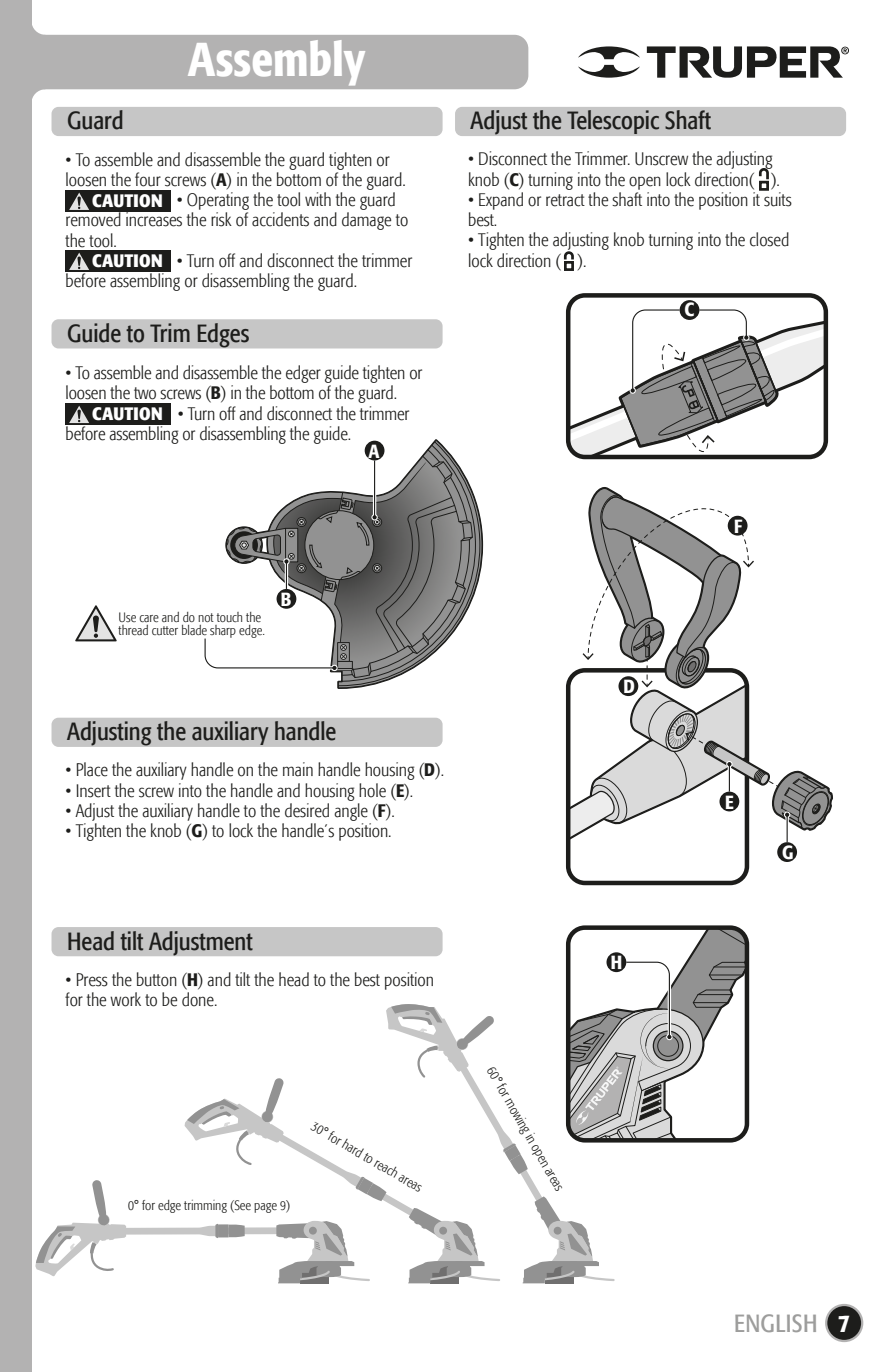
<style>
.page{position:relative;width:893px;height:1372px;background:#fff}
.page>*{position:absolute;margin:0;border:0;box-sizing:border-box;transform-origin:0 0}
.t1{font:500 condensed 47.25px "Formata";color:#fff}
.t2{font:condensed 24.75px "Formata";color:#1d1d1b}
.t3{font:condensed 24.75px "Formata";letter-spacing:.02em;color:#9d9d9c}
.t4{font:500 condensed 24.75px "Formata";color:#fff}
.t5{font:500 condensed 18.9px "Formata";color:#fff}
.t6{font:300 condensed 18px/20.2px "Formata";color:#1d1d1b}
.t7{font:700 condensed 18px "Formata";letter-spacing:.01em;color:#fff}
.t8{font:300 condensed 13.5px/13.5px "Formata";color:#1d1d1b}
.s1{font-weight:500}
</style>
<div class="page">
<div style="left:0;top:0;width:31px;height:1371px;background:#b3b2b2"></div>
<div style="left:31px;top:35px;width:497px;height:54px;background:#b3b2b2;border-radius:14px"></div>
<svg style="left:31px;top:21px;width:14px;height:82px"></svg>
<div style="left:52px;top:717px;width:391px;height:30px;background:#c6c6c6;border-radius:7px"></div>
<div style="left:52px;top:107px;width:391px;height:29px;background:#c6c6c6;border-radius:7px"></div>
<div style="left:52px;top:319px;width:391px;height:29px;background:#c6c6c6;border-radius:7px"></div>
<div style="left:455px;top:107px;width:391px;height:29px;background:#c6c6c6;border-radius:7px"></div>
<div style="left:566px;top:293px;width:262px;height:166px;border:4px solid #1d1d1b;border-radius:17px"></div>
<div style="left:566px;top:668px;width:183px;height:217px;border:4px solid #1d1d1b;border-radius:17px"></div>
<div style="left:826px;top:1304px;width:36px;height:36px;background:#1d1d1b;border-radius:50%"></div>
<div style="left:825px;top:1303px;width:38px;height:38px;border:2px solid #b3b2b2;border-radius:50%"></div>
<svg style="left:578px;top:46px;width:271px;height:32px"></svg>
<div style="left:564px;top:261px;width:10px;height:10px;border:3px solid #1d1d1b"></div>
<svg style="left:563px;top:251px;width:11px;height:11px"></svg>
<div style="left:759px;top:181px;width:10px;height:10px;border:3px solid #1d1d1b"></div>
<svg style="left:758px;top:168px;width:11px;height:14px"></svg>
<svg style="left:568px;top:295px;width:258px;height:162px"></svg>
<div style="left:680px;top:300px;width:19px;height:20px;background:#1d1d1b;border-radius:50%"></div>
<svg style="left:204px;top:441px;width:276px;height:245px"></svg>
<div style="left:277px;top:589px;width:19px;height:19px;background:#1d1d1b;border-radius:50%"></div>
<div style="left:365px;top:440px;width:19px;height:20px;background:#1d1d1b;border-radius:50%"></div>
<svg style="left:75px;top:605px;width:42px;height:36px"></svg>
<div style="left:66px;top:190px;width:105px;height:21px;background:#1d1d1b"></div>
<svg style="left:69px;top:192px;width:20px;height:18px"></svg>
<div style="left:66px;top:250px;width:105px;height:21px;background:#1d1d1b"></div>
<svg style="left:69px;top:252px;width:20px;height:18px"></svg>
<div style="left:66px;top:403px;width:105px;height:21px;background:#1d1d1b"></div>
<svg style="left:69px;top:405px;width:20px;height:19px"></svg>
<svg style="left:568px;top:487px;width:265px;height:368px"></svg>
<div style="left:618px;top:676px;width:20px;height:20px;background:#1d1d1b;border-radius:50%"></div>
<div style="left:728px;top:515px;width:19px;height:20px;background:#1d1d1b;border-radius:50%"></div>
<div style="left:777px;top:842px;width:20px;height:20px;background:#1d1d1b;border-radius:50%"></div>
<div style="left:719px;top:791px;width:20px;height:20px;background:#1d1d1b;border-radius:50%"></div>
<svg style="left:35px;top:927px;width:712px;height:356px"></svg>
<h1 class="t1" style="left:188px;top:31px;width:179px">Assembly</h1>
<h2 class="t2" style="left:67px;top:106px;width:58px">Guard</h2>
<p class="t6" style="left:66px;top:149px;width:342px">• To assemble and disassemble the guard tighten or loosen the four screws (<span class="s1">A</span>) in the bottom of the guard.</p>
<p class="t6" style="left:66px;top:190px;width:344px;text-indent:111px">• Operating the tool with the guard removed increases the risk of accidents and damage to the tool.</p>
<p class="t6" style="left:66px;top:250px;width:348px;text-indent:111px">• Turn off and disconnect the trimmer before assembling or disassembling the guard.</p>
<h2 class="t2" style="left:67px;top:318px;width:184px">Guide to Trim Edges</h2>
<p class="t7" style="left:92px;top:189px;width:72px">CAUTION</p>
<p class="t7" style="left:92px;top:249px;width:72px">CAUTION</p>
<p class="t6" style="left:66px;top:363px;width:358px">• To assemble and disassemble the edger guide tighten or loosen the two screws (<span class="s1">B</span>) in the bottom of the guard.</p>
<p class="t6" style="left:66px;top:403px;width:345px;text-indent:112px">• Turn off and disconnect the trimmer before assembling or disassembling the guide.</p>
<p class="t7" style="left:92px;top:402px;width:72px">CAUTION</p>
<p class="t5" style="left:369px;top:439px;width:13px">A</p>
<p class="t8" style="left:119px;top:610px;width:148px">Use care and do not touch the thread cutter blade sharp edge.</p>
<p class="t5" style="left:281px;top:587px;width:12px">B</p>
<h2 class="t2" style="left:67px;top:717px;width:271px">Adjusting the auxiliary handle</h2>
<p class="t6" style="left:66px;top:760px;width:380px">• Place the auxiliary handle on the main handle housing (<span class="s1">D</span>).</p>
<p class="t6" style="left:66px;top:780px;width:349px">• Insert the screw into the handle and housing hole (<span class="s1">E</span>).</p>
<p class="t6" style="left:66px;top:800px;width:331px">• Adjust the auxiliary handle to the desired angle (<span class="s1">F</span>).</p>
<p class="t6" style="left:66px;top:820px;width:328px">• Tighten the knob (<span class="s1">G</span>) to lock the handle´s position.</p>
<h2 class="t2" style="left:471px;top:106px;width:242px">Adjust the Telescopic Shaft</h2>
<p class="t6" style="left:468px;top:149px;width:313px">• Disconnect the Trimmer. Unscrew the adjusting knob (<span class="s1">C</span>) turning into the open lock direction( ).</p>
<p class="t6" style="left:468px;top:189px;width:325px">• Expand or retract the shaft into the position it suits best.</p>
<p class="t6" style="left:468px;top:230px;width:323px">• Tighten the adjusting knob turning into the closed lock direction ( ).</p>
<p class="t5" style="left:685px;top:298px;width:11px">C</p>
<p class="t5" style="left:623px;top:675px;width:13px">D</p>
<p class="t5" style="left:734px;top:514px;width:10px">F</p>
<p class="t5" style="left:725px;top:790px;width:10px">E</p>
<p class="t5" style="left:782px;top:840px;width:13px">G</p>
<h2 class="t2" style="left:67px;top:926px;width:187px">Head tilt Adjustment</h2>
<p class="t6" style="left:66px;top:969px;width:370px">• Press the button (<span class="s1">H</span>) and tilt the head to the best position for the work to be done.</p>
<p class="t8" style="left:128px;top:1198px;width:163px">0° for edge trimming (See page 9)</p>
<p class="t8" style="left:316px;top:1119px;width:127px;rotate:30deg">30° for hard to reach areas</p>
<p class="t8" style="left:496px;top:1064px;width:142px;rotate:60deg">60° for mowing in open areas</p>
<p class="t5" style="left:611px;top:951px;width:13px">H</p>
<h2 class="t3" style="left:734px;top:1308px;width:85px">ENGLISH</h2>
<h2 class="t4" style="left:838px;top:1307px;width:13px">7</h2>
</div>
